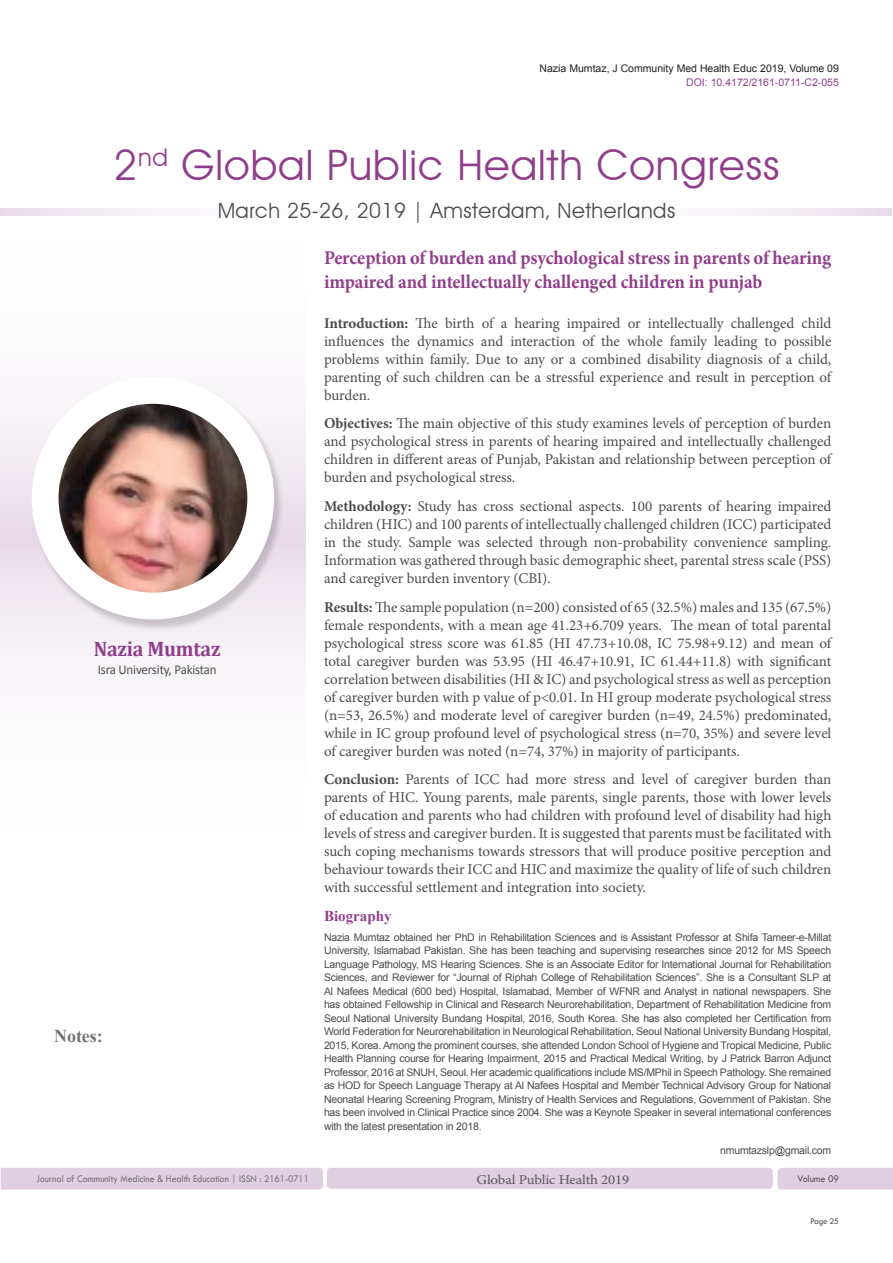
<style>
.page{position:relative;width:893px;height:1263px;background:#fff}
.page>*{position:absolute;margin:0;border:0;box-sizing:border-box;transform-origin:0 0}
.t1{font:42px "Avant Garde IT Cby BT";letter-spacing:.025em;color:#903e8c}
.t2{font:21px "Avant Garde IT Cby BT";letter-spacing:.025em;color:#4b4c4d}
.t3{font:700 21px "Cambria";letter-spacing:-.01em;color:#903e8c;scale:.95 1}
.Abstract{font:700 19.5px/24px "Minion Pro";letter-spacing:-.005em;color:#903e8c;scale:.95 1}
.t4{font:700 18px "Times New Roman";color:#717275}
.Abstract-2{font:15px/18px "Minion Pro";letter-spacing:-.005em;color:#4b4c4d;text-align:justify}
.Bio_Heading{font:700 15px "Times New Roman";color:#903e8c}
.t5{font:13.5px "Calibri";letter-spacing:-.01em;color:#4b4c4d;scale:.95 1}
.t6{font:13.5px "Minion Pro";letter-spacing:-.01em;color:#57585a;scale:1.1 1}
.Biography{font:10.5px/13.5px "Arial";letter-spacing:-.02em;color:#4b4c4d;text-align:justify}
.t7{font:10.5px "Tw Cen";color:#717275;scale:.9 1}
.t8{font:10.5px "Arial";color:#231f20}
.t9{font:10.5px "Arial";color:#903e8c}
.t10{font:10.5px "Tw Cen";letter-spacing:-.01em;color:#57585a;scale:.95 1}
.t11{font:9px "Tw Cen";letter-spacing:-.02em;color:#4b4c4d;scale:.95 1}
.s1{font-weight:700}
</style>
<div class="page">
<svg style="left:0;top:208px;width:891px;height:8px"></svg>
<div style="left:1px;top:1168px;width:322px;height:21px;background:#e0cfe1"></div>
<div style="left:327px;top:1168px;width:446px;height:21px;background:#e0cfe1;border-radius:4px"></div>
<div style="left:777px;top:1168px;width:116px;height:21px;background:#e0cfe1"></div>
<div style="left:0;top:535px;width:306px;height:316px;background:linear-gradient(to bottom,#ece2ed,#fff)"></div>
<div style="left:0;top:219px;width:306px;height:316px;background:linear-gradient(to bottom,#fff,#ece2ed)"></div>
<div style="left:31px;top:379px;width:253px;height:253px;background:#231f20;opacity:.2"></div>
<div style="left:32px;top:377px;width:242px;height:242px;background:#fff;border-radius:50%"></div>
<img style="left:59px;top:404px;width:188px;height:189px;border-radius:94px">
<p class="t8" style="left:540px;top:61px;width:301px">Nazia Mumtaz, J Community Med Health Educ 2019, Volume 09</p>
<p class="t9" style="left:686px;top:76px;width:154px">DOI: 10.4172/2161-0711-C2-055</p>
<h1 class="t1" style="left:113px;top:140px;width:667px">2<sup>nd</sup> Global Public Health Congress</h1>
<h2 class="t2" style="left:218px;top:197px;width:459px">March 25-26, 2019 | Amsterdam, Netherlands</h2>
<p class="t3" style="left:94px;top:634px;width:135px">Nazia Mumtaz</p>
<p class="t5" style="left:98px;top:660px;width:127px">Isra University, Pakistan</p>
<p class="t4" style="left:54px;top:1024px;width:50px">Notes:</p>
<p class="Abstract" style="left:324px;top:246px;width:535px">Perception of burden and psychological stress in parents of hearing impaired and intellectually challenged children in punjab</p>
<p class="Abstract-2" style="left:324px;top:314px;width:509px"><span class="s1">Introduction:</span> The birth of a hearing impaired or intellectually challenged child influences the dynamics and interaction of the whole family leading to possible problems within family. Due to any or a combined disability diagnosis of a child, parenting of such children can be a stressful experience and result in perception of burden.</p>
<p class="Abstract-2" style="left:324px;top:414px;width:509px"><span class="s1">Objectives:</span> The main objective of this study examines levels of perception of burden and psychological stress in parents of hearing impaired and intellectually challenged children in different areas of Punjab, Pakistan and relationship between perception of burden and psychological stress.</p>
<p class="Abstract-2" style="left:324px;top:497px;width:509px"><span class="s1">Methodology:</span> Study has cross sectional aspects. 100 parents of hearing impaired children (HIC) and 100 parents of intellectually challenged children (ICC) participated in the study. Sample was selected through non-probability convenience sampling.<br>Information was gathered through basic demographic sheet, parental stress scale (PSS) and caregiver burden inventory (CBI).</p>
<p class="Abstract-2" style="left:324px;top:598px;width:509px"><span class="s1">Results:</span> The sample population (n=200) consisted of 65 (32.5%) males and 135 (67.5%) female respondents, with a mean age 41.23+6.709 years. The mean of total parental psychological stress score was 61.85 (HI 47.73+10.08, IC 75.98+9.12) and mean of total caregiver burden was 53.95 (HI 46.47+10.91, IC 61.44+11.8) with significant correlation between disabilities (HI &amp; IC) and psychological stress as well as perception of caregiver burden with p value of p&lt;0.01. In HI group moderate psychological stress (n=53, 26.5%) and moderate level of caregiver burden (n=49, 24.5%) predominated, while in IC group profound level of psychological stress (n=70, 35%) and severe level of caregiver burden was noted (n=74, 37%) in majority of participants.</p>
<p class="Abstract-2" style="left:324px;top:770px;width:509px"><span class="s1">Conclusion:</span> Parents of ICC had more stress and level of caregiver burden than parents of HIC. Young parents, male parents, single parents, those with lower levels of education and parents who had children with profound level of disability had high levels of stress and caregiver burden. It is suggested that parents must be facilitated with such coping mechanisms towards stressors that will produce positive perception and behaviour towards their ICC and HIC and maximize the quality of life of such children with successful settlement and integration into society.</p>
<p class="Bio_Heading" style="left:324px;top:905px;width:69px">Biography</p>
<p class="Biography" style="left:324px;top:930px;width:509px">Nazia Mumtaz obtained her PhD in Rehabilitation Sciences and is Assistant Professor at Shifa Tameer-e-Millat University, Islamabad Pakistan. She has been teaching and supervising researches since 2012 for MS Speech Language Pathology, MS Hearing Sciences. She is an Associate Editor for International Journal for Rehabilitation Sciences, and Reviewer for “Journal of Riphah College of Rehabilitation Sciences”. She is a Consultant SLP at Al Nafees Medical (600 bed) Hospital, Islamabad, Member of WFNR and Analyst in national newspapers. She has obtained Fellowship in Clinical and Research Neurorehabilitation, Department of Rehabilitation Medicine from Seoul National University Bundang Hospital, 2016, South Korea. She has also completed her Certification from World Federation for Neurorehabilitation in Neurological Rehabilitation, Seoul National University Bundang Hospital, 2015, Korea. Among the prominent courses, she attended London School of Hygiene and Tropical Medicine, Public Health Planning course for Hearing Impairment, 2015 and Practical Medical Writing, by J Patrick Barron Adjunct Professor, 2016 at SNUH, Seoul. Her academic qualifications include MS/MPhil in Speech Pathology. She remained as HOD for Speech Language Therapy at Al Nafees Hospital and Member Technical Advisory Group for National Neonatal Hearing Screening Program, Ministry of Health Services and Regulations, Government of Pakistan. She has been involved in Clinical Practice since 2004. She was a Keynote Speaker in several international conferences with the latest presentation in 2018.</p>
<p class="Biography" style="left:720px;top:1143px;width:113px">nmumtazslp@gmail.com</p>
<p class="t7" style="left:37px;top:1173px;width:304px">Journal of Community Medicine &amp; Health Education | ISSN : 2161-0711</p>
<p class="t6" style="left:477px;top:1170px;width:140px">Global Public Health 2019</p>
<p class="t10" style="left:797px;top:1173px;width:45px">Volume 09</p>
<p class="t11" style="left:810px;top:1215px;width:32px">Page 25</p>
</div>
